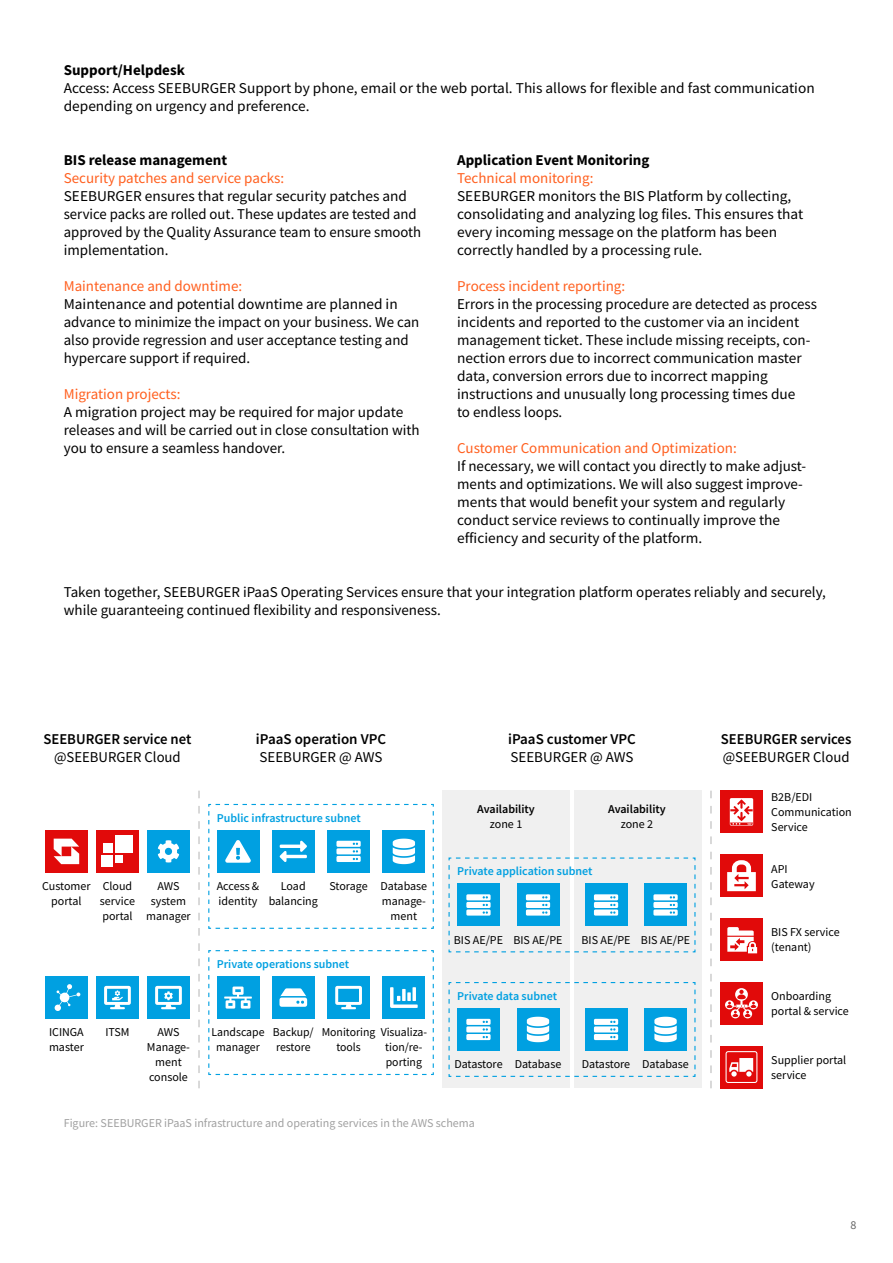
<style>
.page{position:relative;width:893px;height:1263px;background:#fff}
.page>*{position:absolute;margin:0;border:0;box-sizing:border-box;transform-origin:0 0}
.t1{font:15px/18px "Source Sans Pro";color:#000}
.t2{font:15px "Source Sans Pro";color:#ff5f1e}
.t3{font:600 15px "Source Sans Pro";color:#000}
.t4{font:700 15px "Source Sans Pro";color:#000}
.t5{font:12px/15px "Source Sans Pro";color:#000}
.t6{font:600 12px "Source Sans Pro";color:#00a0e1}
.t7{font:12px "Source Sans Pro";color:#a0a0a0}
.t8{font:600 12px "Source Sans Pro";color:#000}
.t9{font:12px "Source Sans Pro";color:#646464}
</style>
<div class="page">
<div style="left:720px;top:982px;width:43px;height:42px;background:#e10a0a"></div>
<svg style="left:725px;top:988px;width:33px;height:30px"></svg>
<div style="left:720px;top:854px;width:43px;height:43px;background:#e10a0a"></div>
<svg style="left:727px;top:860px;width:29px;height:31px"></svg>
<div style="left:720px;top:1046px;width:43px;height:42px;background:#e10a0a"></div>
<svg style="left:725px;top:1051px;width:32px;height:32px"></svg>
<div style="left:720px;top:791px;width:43px;height:42px;background:#e10a0a"></div>
<svg style="left:730px;top:798px;width:23px;height:28px"></svg>
<div style="left:720px;top:918px;width:43px;height:43px;background:#e10a0a"></div>
<svg style="left:727px;top:927px;width:30px;height:26px"></svg>
<svg style="left:710px;top:791px;width:2px;height:297px"></svg>
<svg style="left:198px;top:791px;width:2px;height:297px"></svg>
<div style="left:442px;top:791px;width:128px;height:297px;background:#f0f0f0"></div>
<div style="left:574px;top:791px;width:128px;height:297px;background:#f0f0f0"></div>
<svg style="left:448px;top:857px;width:248px;height:96px"></svg>
<svg style="left:448px;top:982px;width:248px;height:95px"></svg>
<svg style="left:208px;top:803px;width:226px;height:126px"></svg>
<div style="left:96px;top:830px;width:43px;height:43px;background:#e10a0a"></div>
<div style="left:103px;top:843px;width:10px;height:10px;background:#fff"></div>
<div style="left:116px;top:836px;width:17px;height:17px;background:#fff"></div>
<div style="left:116px;top:856px;width:7px;height:7px;background:#fff"></div>
<div style="left:102px;top:856px;width:11px;height:11px;background:#fff"></div>
<div style="left:147px;top:830px;width:43px;height:43px;background:#00a0e1"></div>
<svg style="left:158px;top:840px;width:21px;height:22px"></svg>
<div style="left:45px;top:830px;width:43px;height:43px;background:#e10a0a"></div>
<svg style="left:54px;top:839px;width:25px;height:25px"></svg>
<svg style="left:208px;top:950px;width:226px;height:125px"></svg>
<div style="left:96px;top:976px;width:43px;height:43px;background:#00a0e1"></div>
<svg style="left:104px;top:986px;width:27px;height:23px"></svg>
<div style="left:45px;top:976px;width:43px;height:43px;background:#00a0e1"></div>
<svg style="left:55px;top:984px;width:25px;height:27px"></svg>
<div style="left:147px;top:976px;width:43px;height:43px;background:#00a0e1"></div>
<svg style="left:155px;top:986px;width:27px;height:23px"></svg>
<p class="t4" style="left:64px;top:60px;width:123px">Support/Helpdesk</p>
<p class="t1" style="left:64px;top:79px;width:752px">Access: Access SEEBURGER Support by phone, email or the web portal. This allows for flexible and fast communication depending on urgency and preference.</p>
<p class="t4" style="left:64px;top:150px;width:165px">BIS release management</p>
<p class="t2" style="left:64px;top:168px;width:222px">Security patches and service packs:</p>
<p class="t1" style="left:64px;top:187px;width:359px">SEEBURGER ensures that regular security patches and service packs are rolled out. These updates are tested and approved by the Quality Assurance team to ensure smooth implementation.</p>
<p class="t2" style="left:64px;top:276px;width:180px">Maintenance and downtime:</p>
<p class="t1" style="left:64px;top:295px;width:357px">Maintenance and potential downtime are planned in advance to minimize the impact on your business. We can also provide regression and user acceptance testing and hypercare support if required.</p>
<p class="t2" style="left:64px;top:384px;width:118px">Migration projects:</p>
<p class="t1" style="left:64px;top:403px;width:357px">A migration project may be required for major update releases and will be carried out in close consultation with you to ensure a seamless handover.</p>
<p class="t4" style="left:457px;top:150px;width:194px">Application Event Monitoring</p>
<p class="t2" style="left:457px;top:168px;width:138px">Technical monitoring:</p>
<p class="t1" style="left:457px;top:187px;width:348px">SEEBURGER monitors the BIS Platform by collecting, consolidating and analyzing log files. This ensures that every incoming message on the platform has been correctly handled by a processing rule.</p>
<p class="t2" style="left:457px;top:276px;width:170px">Process incident reporting:</p>
<p class="t1" style="left:457px;top:295px;width:361px">Errors in the processing procedure are detected as process incidents and reported to the customer via an incident management ticket. These include missing receipts, con&shy;nection errors due to incorrect communication master data, conversion errors due to incorrect mapping instructions and unusually long processing times due<br>to endless loops.</p>
<p class="t2" style="left:457px;top:438px;width:281px">Customer Communication and Optimization:</p>
<p class="t1" style="left:457px;top:457px;width:349px">If necessary, we will contact you directly to make adjust&shy;ments and optimizations. We will also suggest improve&shy;ments that would benefit your system and regularly conduct service reviews to continually improve the efficiency and security of the platform.</p>
<p class="t1" style="left:64px;top:583px;width:764px">Taken together, SEEBURGER iPaaS Operating Services ensure that your integration platform operates reliably and securely, while guaranteeing continued flexibility and responsiveness.</p>
<p class="t3" style="left:43px;top:729px;width:150px">SEEBURGER service net</p>
<p class="t1" style="left:54px;top:748px;width:128px">@SEEBURGER Cloud</p>
<p class="t3" style="left:256px;top:729px;width:132px">iPaaS operation VPC</p>
<p class="t1" style="left:259px;top:748px;width:125px">SEEBURGER @ AWS</p>
<p class="t3" style="left:508px;top:729px;width:129px">iPaaS customer VPC</p>
<p class="t1" style="left:510px;top:748px;width:125px">SEEBURGER @ AWS</p>
<p class="t6" style="left:217px;top:810px;width:146px">Public infrastructure subnet</p>
<p class="t8" style="left:477px;top:801px;width:59px">Availability</p>
<p class="t5" style="left:490px;top:816px;width:34px">zone 1</p>
<p class="t8" style="left:608px;top:801px;width:59px">Availability</p>
<p class="t5" style="left:621px;top:816px;width:34px">zone 2</p>
<p class="t6" style="left:457px;top:863px;width:137px">Private application subnet</p>
<p class="t5" style="left:42px;top:878px;width:50px;text-align:center">Customer portal</p>
<p class="t5" style="left:100px;top:878px;width:37px">Cloud service portal</p>
<p class="t5" style="left:146px;top:878px;width:46px;text-align:center">AWS system manager</p>
<p class="t5" style="left:217px;top:878px;width:44px">Access &amp; identity</p>
<p class="t5" style="left:269px;top:878px;width:51px;text-align:center">Load balancing</p>
<p class="t5" style="left:329px;top:878px;width:40px">Storage</p>
<p class="t5" style="left:381px;top:878px;width:48px;text-align:center">Database manage&shy;ment</p>
<p class="t5" style="left:454px;top:932px;width:110px">BIS AE/PE BIS AE/PE</p>
<p class="t5" style="left:581px;top:932px;width:110px">BIS AE/PE BIS AE/PE</p>
<p class="t6" style="left:217px;top:956px;width:134px">Private operations subnet</p>
<p class="t6" style="left:457px;top:988px;width:101px">Private data subnet</p>
<p class="t5" style="left:49px;top:1025px;width:36px">ICINGA</p>
<p class="t5" style="left:105px;top:1025px;width:26px">ITSM</p>
<p class="t5" style="left:49px;top:1040px;width:36px">master</p>
<p class="t5" style="left:147px;top:1025px;width:44px;text-align:center">AWS<br>Manage&shy;ment console</p>
<p class="t5" style="left:211px;top:1025px;width:55px;text-align:center">Landscape manager</p>
<p class="t5" style="left:273px;top:1025px;width:42px">Backup/ restore</p>
<p class="t5" style="left:385px;top:1025px;width:42px;text-indent:-63px">Monitoring Visualiza&shy;tion/re&shy;porting</p>
<p class="t5" style="left:336px;top:1040px;width:26px">tools</p>
<p class="t5" style="left:454px;top:1057px;width:108px">Datastore Database</p>
<p class="t5" style="left:582px;top:1057px;width:108px">Datastore Database</p>
<p class="t7" style="left:64px;top:1115px;width:413px">Figure: SEEBURGER iPaaS infrastructure and operating services in the AWS schema</p>
<p class="t3" style="left:721px;top:729px;width:132px">SEEBURGER services</p>
<p class="t1" style="left:723px;top:748px;width:128px">@SEEBURGER Cloud</p>
<p class="t5" style="left:771px;top:790px;width:82px">B2B/EDI<br>Communication<br>Service</p>
<p class="t5" style="left:771px;top:861px;width:45px">API<br>Gateway</p>
<p class="t5" style="left:771px;top:925px;width:70px">BIS FX service (tenant)</p>
<p class="t5" style="left:771px;top:989px;width:79px">Onboarding portal &amp; service</p>
<p class="t5" style="left:771px;top:1052px;width:77px">Supplier portal service</p>
<p class="t9" style="left:850px;top:1218px;width:7px">8</p>
</div>
